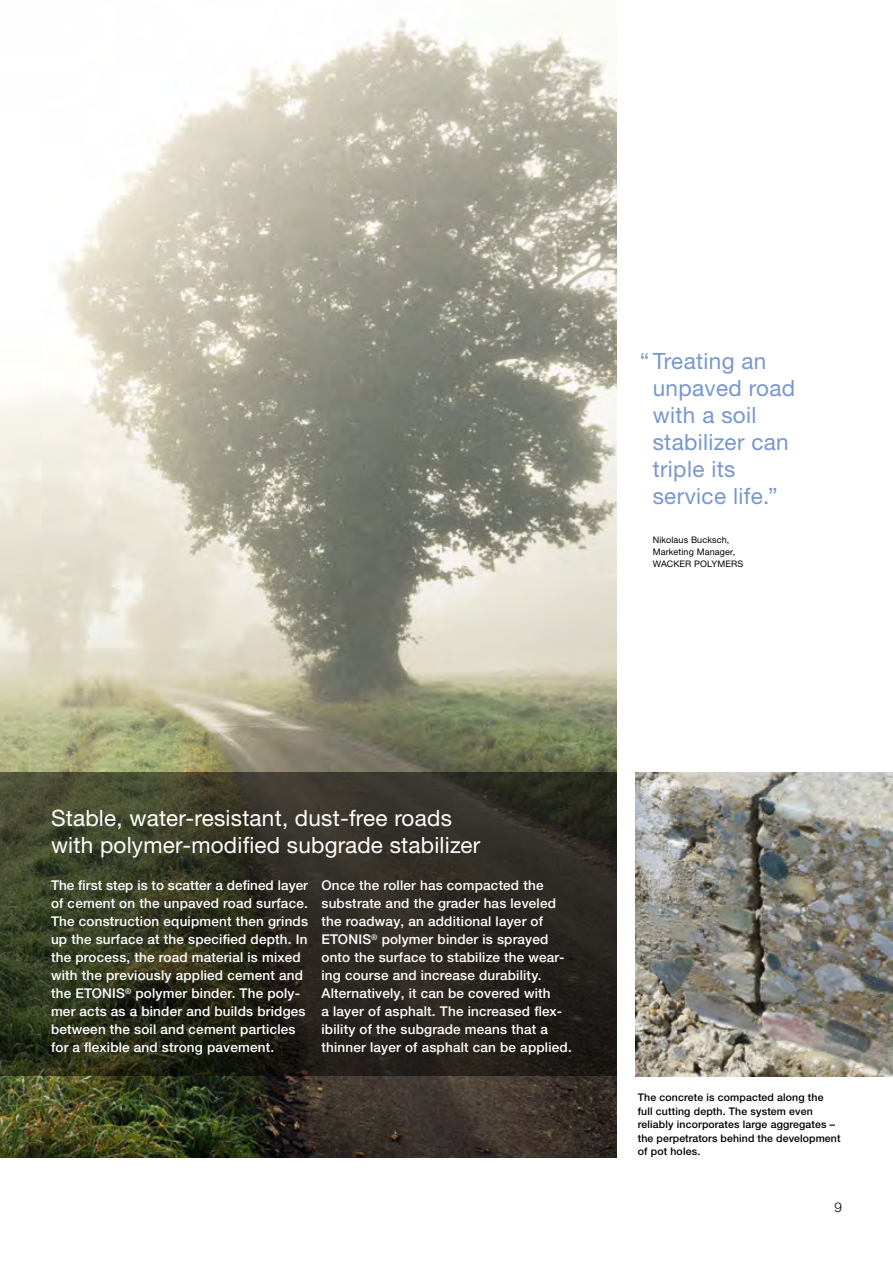
<style>
.page{position:relative;width:893px;height:1263px;background:#fff}
.page>*{position:absolute;margin:0;border:0;box-sizing:border-box;transform-origin:0 0}
.t1{font:22.5px/27px "Helvetica Panfor Wacker";letter-spacing:.01em;color:#fff}
.t2{font:22.5px/27px "Helvetica Panfor Wacker";letter-spacing:.015em;color:#7797cf}
.t3{font:500 13.5px/18px "Helvetica Panfor Wacker";letter-spacing:.015em;color:#fff}
.t4{font:300 13.5px "Helvetica Panfor Wacker";color:#000}
.t5{font:500 10.5px/13.5px "Helvetica Panfor Wacker";letter-spacing:.015em;color:#000}
.t6{font:9px/12px "Helvetica Panfor Wacker";letter-spacing:.015em;color:#000}
</style>
<div class="page">
<img style="left:0;top:19px;width:617px;height:1139px">
<svg style="left:0;top:772px;width:617px;height:304px;background:#2f2e21"></svg>
<img style="left:635px;top:772px;width:258px;height:304px">
<h1 class="t2" style="left:653px;top:347px;width:144px;text-indent:-13px">“Treating an unpaved road with a soil stabilizer can triple its service life.”</h1>
<p class="t6" style="left:653px;top:534px;width:92px">Nikolaus Bucksch,<br>Marketing Manager,<br>WACKER POLYMERS</p>
<h1 class="t1" style="left:51px;top:804px;width:431px">Stable, water-resistant, dust-free roads with polymer-modified subgrade stabilizer</h1>
<p class="t3" style="left:321px;top:876px;width:252px">Once the roller has compacted the substrate and the grader has leveled the roadway, an additional layer of ETONIS<sup>®</sup> polymer binder is sprayed onto the surface to stabilize the wear&shy;ing course and increase durability.<br>Alternatively, it can be covered with<br>a layer of asphalt. The increased flex&shy;ibility of the subgrade means that a thinner layer of asphalt can be applied.</p>
<p class="t3" style="left:51px;top:877px;width:259px">The first step is to scatter a defined layer of cement on the unpaved road surface.<br>The construction equipment then grinds up the surface at the specified depth. In the process, the road material is mixed with the previously applied cement and the ETONIS<sup>®</sup> polymer binder. The poly&shy;mer acts as a binder and builds bridges between the soil and cement particles for a flexible and strong pavement.</p>
<p class="t5" style="left:638px;top:1091px;width:204px">The concrete is compacted along the full cutting depth. The system even reliably incorporates large aggregates – the perpetrators behind the development of pot holes.</p>
<p class="t4" style="left:834px;top:1199px;width:9px">9</p>
</div>
